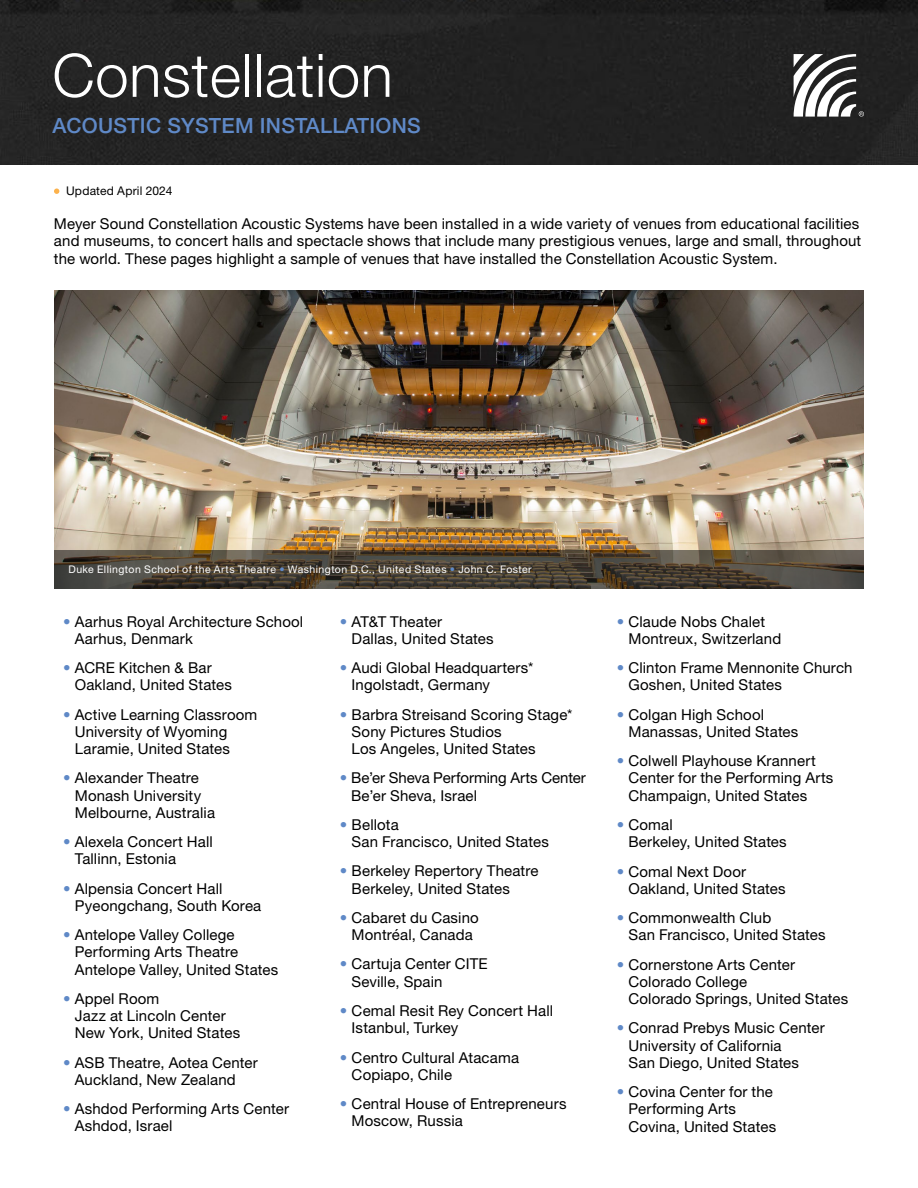
<style>
.page{position:relative;width:918px;height:1188px;background:#fff}
.page>*{position:absolute;margin:0;border:0;box-sizing:border-box;transform-origin:0 0}
.t1{font:300 60px "Helvetica Neue LT Pro";letter-spacing:.01em;color:#fff}
.t2{font:500 21px "Helvetica Neue LT Pro";letter-spacing:.01em;color:#5f89c7}
.t3{font:15px/17.2px "Helvetica Neue LT Pro";letter-spacing:.01em;color:#000101}
.t4{font:12px "Helvetica Neue LT Pro";letter-spacing:.015em;color:#000101}
.t5{font:10.5px "Helvetica Neue LT Pro";letter-spacing:.04em;color:#fff}
.s1{color:#5f89c7}
</style>
<div class="page">
<div style="left:0;top:0;width:918px;height:164px;background:#222"></div>
<svg style="left:794px;top:54px;width:70px;height:63px"></svg>
<svg style="left:54px;top:189px;width:5px;height:5px"></svg>
<img style="left:54px;top:291px;width:810px;height:259px">
<svg style="left:54px;top:550px;width:810px;height:39px;background:#4c4437"></svg>
<h1 class="t1" style="left:52px;top:39px;width:342px">Constellation</h1>
<h2 class="t2" style="left:52px;top:113px;width:370px">ACOUSTIC SYSTEM INSTALLATIONS</h2>
<p class="t4" style="left:66px;top:184px;width:108px">Updated April 2024</p>
<p class="t3" style="left:54px;top:215px;width:809px">Meyer Sound Constellation Acoustic Systems have been installed in a wide variety of venues from educational facilities and museums, to concert halls and spectacle shows that include many prestigious venues, large and small, throughout the world. These pages highlight a sample of venues that have installed the Constellation Acoustic System.</p>
<p class="t5" style="left:68px;top:563px;width:465px">Duke Ellington School of the Arts Theatre <span class="s1">•</span> Washington D.C., United States <span class="s1">•</span> John C. Foster</p>
<p class="t3" style="left:75px;top:612px;width:230px;text-indent:-12px"><span class="s1">•</span> Aarhus Royal Architecture School<br>Aarhus, Denmark</p>
<p class="t3" style="left:75px;top:659px;width:159px;text-indent:-12px"><span class="s1">•</span> ACRE Kitchen &amp; Bar<br>Oakland, United States</p>
<p class="t3" style="left:75px;top:705px;width:184px;text-indent:-12px"><span class="s1">•</span> Active Learning Classroom<br>University of Wyoming<br>Laramie, United States</p>
<p class="t3" style="left:75px;top:769px;width:142px;text-indent:-12px"><span class="s1">•</span> Alexander Theatre<br>Monash University<br>Melbourne, Australia</p>
<p class="t3" style="left:75px;top:833px;width:139px;text-indent:-12px"><span class="s1">•</span> Alexela Concert Hall<br>Tallinn, Estonia</p>
<p class="t3" style="left:75px;top:879px;width:188px;text-indent:-12px"><span class="s1">•</span> Alpensia Concert Hall<br>Pyeongchang, South Korea</p>
<p class="t3" style="left:75px;top:926px;width:205px;text-indent:-12px"><span class="s1">•</span> Antelope Valley College<br>Performing Arts Theatre<br>Antelope Valley, United States</p>
<p class="t3" style="left:75px;top:990px;width:167px;text-indent:-12px"><span class="s1">•</span> Appel Room<br>Jazz at Lincoln Center<br>New York, United States</p>
<p class="t3" style="left:75px;top:1053px;width:184px;text-indent:-12px"><span class="s1">•</span> ASB Theatre, Aotea Center<br>Auckland, New Zealand</p>
<p class="t3" style="left:75px;top:1100px;width:216px;text-indent:-12px"><span class="s1">•</span> Ashdod Performing Arts Center<br>Ashdod, Israel</p>
<p class="t3" style="left:352px;top:612px;width:144px;text-indent:-12px"><span class="s1">•</span> AT&amp;T Theater<br>Dallas, United States</p>
<p class="t3" style="left:352px;top:659px;width:183px;text-indent:-12px"><span class="s1">•</span> Audi Global Headquarters*<br>Ingolstadt, Germany</p>
<p class="t3" style="left:352px;top:705px;width:222px;text-indent:-12px"><span class="s1">•</span> Barbra Streisand Scoring Stage*<br>Sony Pictures Studios<br>Los Angeles, United States</p>
<p class="t3" style="left:351px;top:769px;width:236px;text-indent:-11px"><span class="s1">•</span> Be’er Sheva Performing Arts Center<br>Be’er Sheva, Israel</p>
<p class="t3" style="left:352px;top:816px;width:199px;text-indent:-12px"><span class="s1">•</span> Bellota<br>San Francisco, United States</p>
<p class="t3" style="left:352px;top:862px;width:188px;text-indent:-12px"><span class="s1">•</span> Berkeley Repertory Theatre<br>Berkeley, United States</p>
<p class="t3" style="left:340px;top:909px;width:140px;text-align:center"><span class="s1">•</span> Cabaret du Casino<br>Montréal, Canada</p>
<p class="t3" style="left:352px;top:955px;width:138px;text-indent:-12px"><span class="s1">•</span> Cartuja Center CITE<br>Seville, Spain</p>
<p class="t3" style="left:352px;top:1002px;width:203px;text-indent:-12px"><span class="s1">•</span> Cemal Resit Rey Concert Hall<br>Istanbul, Turkey</p>
<p class="t3" style="left:352px;top:1048px;width:169px;text-indent:-12px"><span class="s1">•</span> Centro Cultural Atacama<br>Copiapo, Chile</p>
<p class="t3" style="left:352px;top:1095px;width:216px;text-indent:-12px"><span class="s1">•</span> Central House of Entrepreneurs<br>Moscow, Russia</p>
<p class="t3" style="left:628px;top:612px;width:154px;text-indent:-12px"><span class="s1">•</span> Claude Nobs Chalet<br>Montreux, Switzerland</p>
<p class="t3" style="left:628px;top:659px;width:226px;text-indent:-12px"><span class="s1">•</span> Clinton Frame Mennonite Church<br>Goshen, United States</p>
<p class="t3" style="left:628px;top:705px;width:171px;text-indent:-12px"><span class="s1">•</span> Colgan High School<br>Manassas, United States</p>
<p class="t3" style="left:628px;top:752px;width:206px;text-indent:-12px"><span class="s1">•</span> Colwell Playhouse Krannert<br>Center for the Performing Arts<br>Champaign, United States</p>
<p class="t3" style="left:628px;top:816px;width:160px;text-indent:-12px"><span class="s1">•</span> Comal<br>Berkeley, United States</p>
<p class="t3" style="left:628px;top:862px;width:159px;text-indent:-12px"><span class="s1">•</span> Comal Next Door<br>Oakland, United States</p>
<p class="t3" style="left:628px;top:909px;width:199px;text-indent:-12px"><span class="s1">•</span> Commonwealth Club<br>San Francisco, United States</p>
<p class="t3" style="left:628px;top:955px;width:221px;text-indent:-12px"><span class="s1">•</span> Cornerstone Arts Center<br>Colorado College<br>Colorado Springs, United States</p>
<p class="t3" style="left:628px;top:1019px;width:198px;text-indent:-12px"><span class="s1">•</span> Conrad Prebys Music Center<br>University of California<br>San Diego, United States</p>
<p class="t3" style="left:628px;top:1083px;width:149px;text-indent:-12px"><span class="s1">•</span> Covina Center for the<br>Performing Arts<br>Covina, United States</p>
</div>
